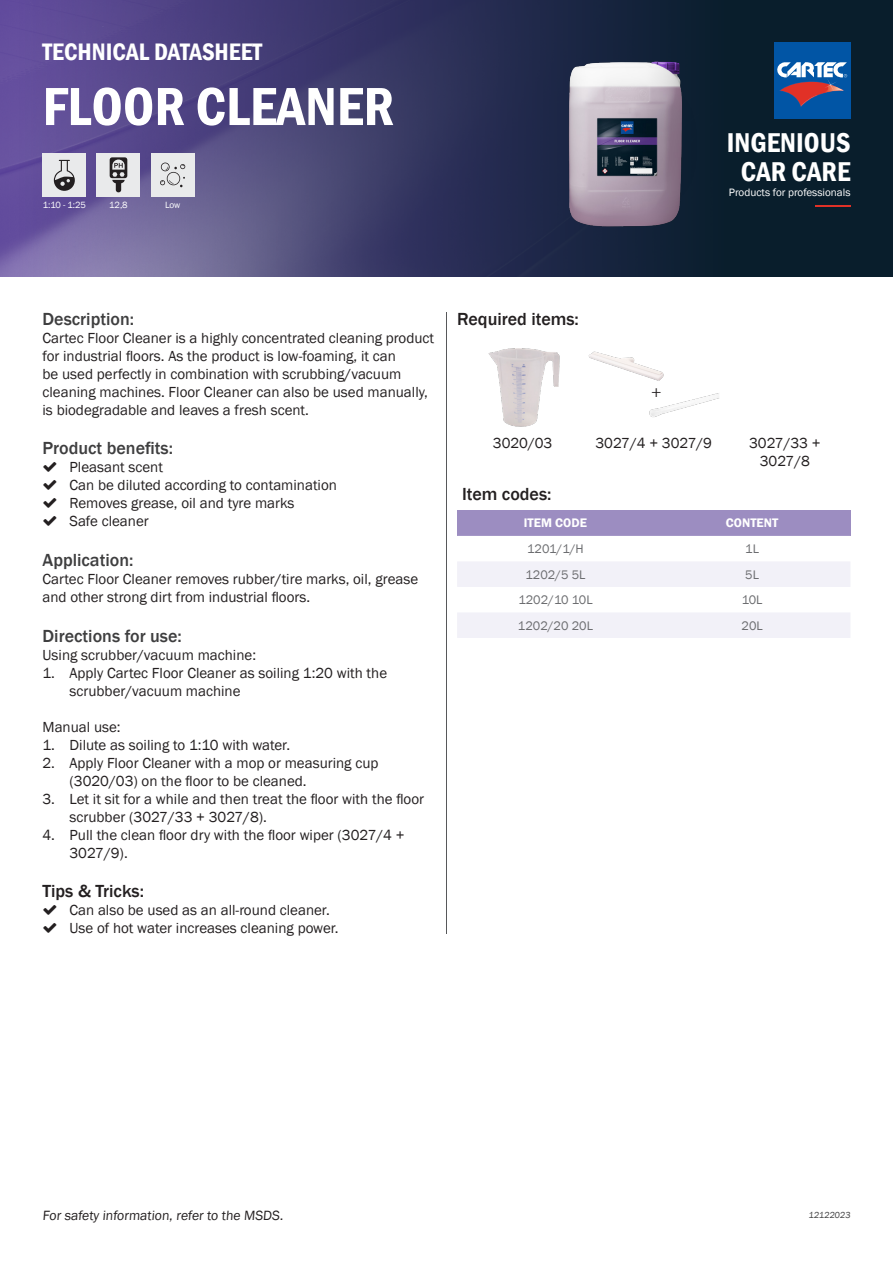
<style>
.page{position:relative;width:893px;height:1263px;background:#fff}
.page>*{position:absolute;margin:0;border:0;box-sizing:border-box;transform-origin:0 0}
.t1{font:600 condensed 55.5px "Franklin Gothic";color:#fff}
.t2{font:600 condensed 27.9px/29px "Franklin Gothic";color:#fff;text-align:center}
.t3{font:600 condensed 24.45px "Franklin Gothic";color:#fff}
.t4{font:500 18px "Franklin Gothic";color:#3e3e3f}
.t5{font:500 18px "Franklin Gothic";color:#231f20}
.t6{font:18px "Minion Pro";color:#231f20}
.t7{font:15px/18px "Franklin Gothic";color:#231f20}
.t8{font:13.8px "Franklin Gothic";color:#231f20}
.t9{font:12.75px "Franklin Gothic";color:#6c6d70}
.t10{font:600 12.75px "Franklin Gothic";color:#fff}
.t11{font:10.95px "Franklin Gothic";color:#fff}
.t12{font:9.3px "Franklin Gothic";letter-spacing:-.01em;color:#fff}
.t13{font:9px "Franklin Gothic";color:#3e3e3f}
</style>
<div class="page">
<div style="left:457px;top:510px;width:197px;height:26px;background:#9c8dc1"></div>
<div style="left:654px;top:510px;width:196px;height:26px;background:#9c8dc1"></div>
<svg style="left:457px;top:562px;width:393px;height:76px"></svg>
<img style="left:488px;top:348px;width:72px;height:79px">
<img style="left:0;top:0;width:893px;height:276px">
<div style="left:774px;top:43px;width:76px;height:76px;background:#0155a5"></div>
<svg style="left:777px;top:62px;width:70px;height:44px"></svg>
<hr style="left:815px;top:205px;width:35px;height:2px;background:#e13127">
<div style="left:43px;top:153px;width:43px;height:44px;background:#e9eaeb"></div>
<svg style="left:54px;top:160px;width:21px;height:31px"></svg>
<hr style="left:446px;top:312px;width:1px;height:621px;background:#57585a">
<div style="left:97px;top:153px;width:43px;height:44px;background:#e9eaeb"></div>
<svg style="left:110px;top:157px;width:17px;height:35px"></svg>
<div style="left:151px;top:153px;width:43px;height:44px;background:#e9eaeb"></div>
<svg style="left:160px;top:163px;width:25px;height:24px"></svg>
<img style="left:588px;top:351px;width:76px;height:24px">
<img style="left:641px;top:375px;width:78px;height:42px">
<img style="left:554px;top:43px;width:146px;height:194px">
<h3 class="t3" style="left:43px;top:35px;width:221px">TECHNICAL DATASHEET</h3>
<h1 class="t1" style="left:43px;top:69px;width:353px">FLOOR CLEANER</h1>
<p class="t12" style="left:43px;top:199px;width:45px">1:10 - 1:25</p>
<p class="t12" style="left:109px;top:199px;width:20px">12,8</p>
<p class="t12" style="left:165px;top:199px;width:17px">Low</p>
<h2 class="t2" style="left:727px;top:128px;width:125px">INGENIOUS<br>CAR CARE</h2>
<p class="t11" style="left:729px;top:186px;width:123px">Products for professionals</p>
<p class="t4" style="left:43px;top:308px;width:93px">Description:</p>
<p class="t7" style="left:43px;top:329px;width:393px">Cartec Floor Cleaner is a highly concentrated cleaning product for industrial floors. As the product is low-foaming, it can<br>be used perfectly in combination with scrubbing/vacuum cleaning machines. Floor Cleaner can also be used manually, is biodegradable and leaves a fresh scent.</p>
<p class="t4" style="left:43px;top:437px;width:132px">Product benefits:</p>
<p class="t7" style="left:70px;top:459px;width:269px">Pleasant scent<br>Can be diluted according to contamination<br>Removes grease, oil and tyre marks<br>Safe cleaner</p>
<p class="t4" style="left:43px;top:549px;width:92px">Application:</p>
<p class="t7" style="left:43px;top:570px;width:377px">Cartec Floor Cleaner removes rubber/tire marks, oil, grease and other strong dirt from industrial floors.</p>
<p class="t4" style="left:43px;top:624px;width:141px">Directions for use:</p>
<p class="t7" style="left:43px;top:646px;width:215px">Using scrubber/vacuum machine:</p>
<p class="t7" style="left:70px;top:664px;width:319px;text-indent:-27px">1. Apply Cartec Floor Cleaner as soiling 1:20 with the scrubber/vacuum machine</p>
<p class="t7" style="left:43px;top:718px;width:80px">Manual use:</p>
<p class="t7" style="left:43px;top:736px;width:249px">1. Dilute as soiling to 1:10 with water.</p>
<p class="t7" style="left:70px;top:754px;width:311px;text-indent:-27px">2. Apply Floor Cleaner with a mop or measuring cup (3020/03) on the floor to be cleaned.</p>
<p class="t7" style="left:70px;top:790px;width:356px;text-indent:-27px">3. Let it sit for a while and then treat the floor with the floor scrubber (3027/33 + 3027/8).</p>
<p class="t7" style="left:70px;top:826px;width:337px;text-indent:-27px">4. Pull the clean floor dry with the floor wiper (3027/4 +<br>3027/9).</p>
<p class="t5" style="left:43px;top:880px;width:103px">Tips &amp; Tricks:</p>
<p class="t7" style="left:70px;top:901px;width:271px">Can also be used as an all-round cleaner.<br>Use of hot water increases cleaning power.</p>
<p class="t5" style="left:457px;top:308px;width:123px">Required items:</p>
<p class="t6" style="left:651px;top:379px;width:12px">+</p>
<p class="t7" style="left:493px;top:434px;width:61px">3020/03</p>
<p class="t7" style="left:595px;top:434px;width:118px">3027/4 + 3027/9</p>
<p class="t7" style="left:749px;top:434px;width:73px;text-align:center">3027/33 +<br>3027/8</p>
<p class="t5" style="left:462px;top:483px;width:91px">Item codes:</p>
<p class="t10" style="left:524px;top:515px;width:65px">ITEM CODE</p>
<p class="t10" style="left:726px;top:515px;width:54px">CONTENT</p>
<p class="t9" style="left:527px;top:541px;width:58px">1201/1/H</p>
<p class="t9" style="left:745px;top:541px;width:15px">1L</p>
<p class="t9" style="left:525px;top:567px;width:62px">1202/5 5L</p>
<p class="t9" style="left:745px;top:567px;width:15px">5L</p>
<p class="t9" style="left:518px;top:592px;width:76px">1202/10 10L</p>
<p class="t9" style="left:742px;top:592px;width:22px">10L</p>
<p class="t9" style="left:518px;top:618px;width:76px">1202/20 20L</p>
<p class="t9" style="left:741px;top:618px;width:23px">20L</p>
<p class="t8" style="left:43px;top:1207px;width:244px">For safety information, refer to the MSDS.</p>
<p class="t13" style="left:808px;top:1210px;width:44px">12122023</p>
</div>
